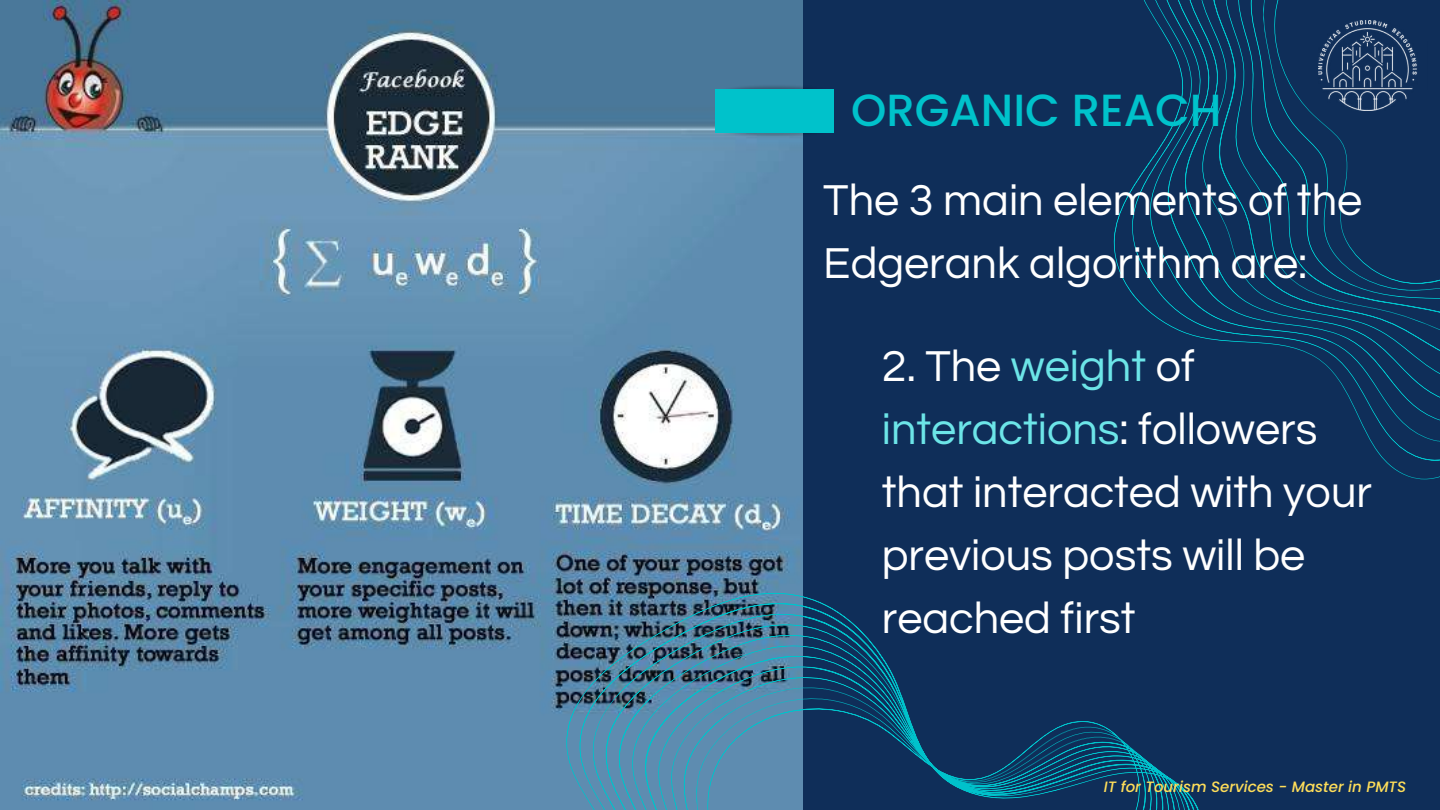
<style>
.page{position:relative;width:1440px;height:810px;background:#0f2e59}
.page>*{position:absolute;margin:0;border:0;box-sizing:border-box;transform-origin:0 0}
.t1{font:45px/63px "Questrial";color:#fff}
.t2{font:500 45px "Poppins";color:#00c2cb}
.t3{font:italic 500 15px "Poppins";color:#ffde59}
.s1{color:#6ce5e8}
</style>
<div class="page">
<img style="left:0;top:0;width:802px;height:810px">
<svg style="left:546px;top:583px;width:653px;height:227px"></svg>
<img style="left:713px;top:121px;width:121px;height:23px">
<img style="left:713px;top:78px;width:98px;height:23px">
<div style="left:715px;top:89px;width:119px;height:43px;background:#00c2cb"></div>
<svg style="left:1113px;top:0;width:327px;height:479px"></svg>
<img style="left:1318px;top:21px;width:110px;height:90px">
<p class="t2" style="left:851px;top:79px;width:372px">ORGANIC REACH</p>
<p class="t1" style="left:823px;top:170px;width:540px">The 3 main elements of the<br>Edgerank algorithm are:</p>
<p class="t1" style="left:882px;top:336px;width:492px">2. The <span class="s1">weight</span> of <span class="s1">interactions</span>: followers that interacted with your previous posts will be reached first</p>
<p class="t3" style="left:1104px;top:777px;width:304px">IT for Tourism Services - Master in PMTS</p>
</div>
